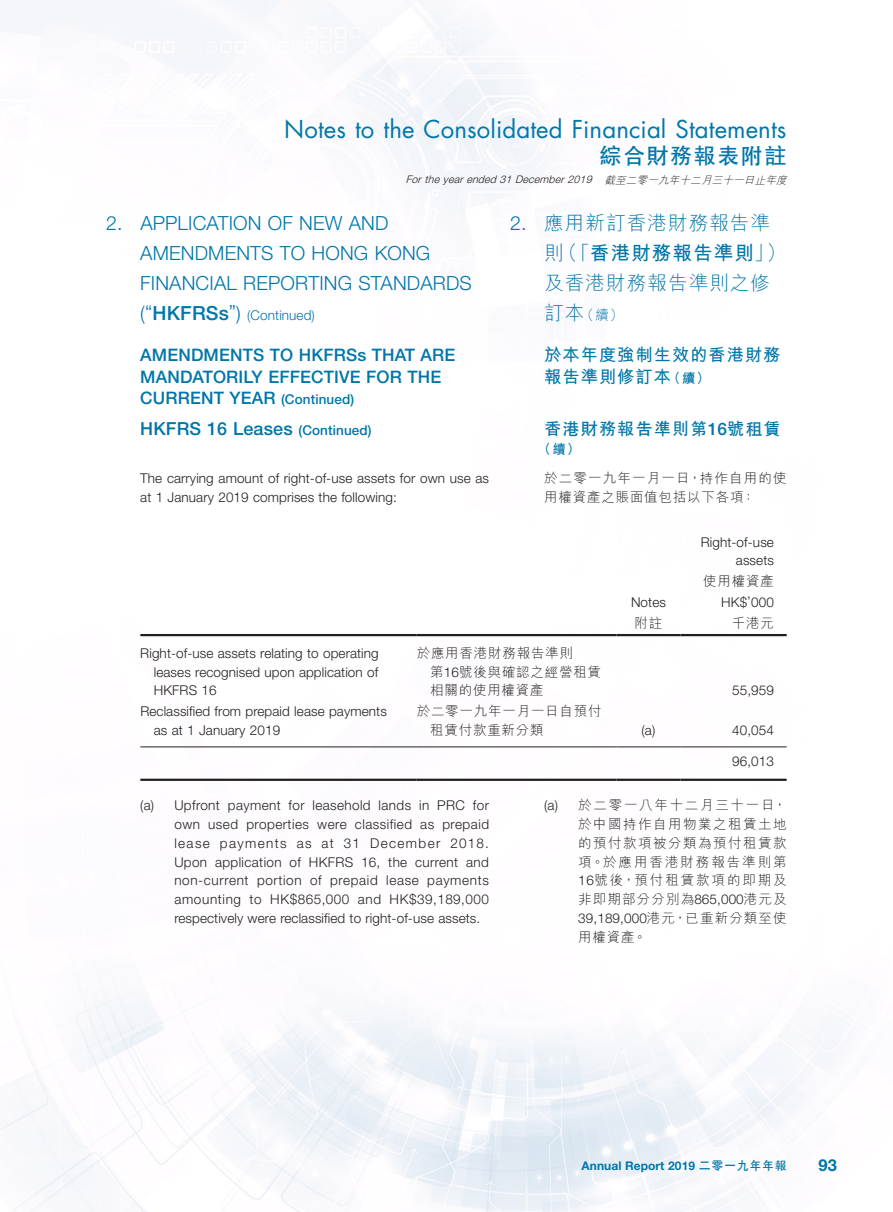
<style>
.page{position:relative;width:893px;height:1212px;background:#fff}
.page>*{position:absolute;margin:0;border:0;box-sizing:border-box;transform-origin:0 0}
.t1{font:24px "Futura Std";letter-spacing:.005em;color:#0076a9}
.t2{font:700 22.5px "C Hei 2 HK";letter-spacing:.045em;color:#0076a9}
.t3{font:300 19.5px/30px "Helvetica Neue LT Std";letter-spacing:.01em;color:#0076a9}
.t4{font:300 19.5px/30px "M Hei HK";letter-spacing:.06em;color:#0076a9}
.t5{font:500 18px "Helvetica Neue LT Std";letter-spacing:.01em;color:#0076a9}
.t6{font:500 17.25px/21.8px "Helvetica Neue LT Std";letter-spacing:.01em;color:#0076a9}
.t7{font:700 17.25px/21.8px "M Hei HK";letter-spacing:.06em;color:#0076a9}
.t8{font:700 17.25px "C Hei 2 HK";letter-spacing:.06em;color:#0076a9}
.t9{font:700 16.5px "Helvetica Neue LT Std";color:#0076a9}
.t10{font:300 13.5px/18.8px "Helvetica Neue LT Std";letter-spacing:.01em;color:#231f20}
.t11{font:300 13.5px/18.8px "M Hei HK";letter-spacing:.06em;color:#231f20}
.t12{font:300 13.5px/18.8px "M Hei HK";letter-spacing:.085em;color:#231f20}
.t13{font:300 13.5px "Helvetica Neue LT Std";letter-spacing:.01em;color:#0076a9}
.t14{font:300 13.5px "M Hei HK";color:#0076a9}
.t15{font:700 13.5px "C Hei 2 HK";color:#0076a9}
.t16{font:700 12px "Helvetica Neue LT Std";letter-spacing:.005em;color:#0076a9}
.t17{font:italic 300 10.5px "Helvetica Neue LT Std";color:#231f20}
.s1{font-family:"M Hei HK"}
.s2{font-size:19.5px}
.s3{font-weight:500;font-size:19.5px}
.s4{font-size:13.5px}
.s5{font-family:"Helvetica Neue LT Std"}
.s6{font-weight:700}
.s7{font-family:"Helvetica Neue LT Std";font-weight:500}
.s8{font-family:"C Hei 2 HK"}
</style>
<div class="page">
<img style="left:0;top:0;width:836px;height:1212px">
<hr style="left:140px;top:634px;width:277px;height:2px;background:#231f20">
<hr style="left:417px;top:634px;width:200px;height:2px;background:#231f20">
<hr style="left:617px;top:634px;width:63px;height:2px;background:#231f20">
<hr style="left:680px;top:634px;width:107px;height:2px;background:#231f20">
<hr style="left:140px;top:746px;width:277px;height:1px;background:#231f20">
<hr style="left:417px;top:746px;width:200px;height:1px;background:#231f20">
<hr style="left:617px;top:746px;width:63px;height:1px;background:#231f20">
<hr style="left:680px;top:746px;width:107px;height:1px;background:#231f20">
<hr style="left:140px;top:779px;width:277px;height:2px;background:#231f20">
<hr style="left:417px;top:779px;width:200px;height:2px;background:#231f20">
<hr style="left:617px;top:779px;width:63px;height:2px;background:#231f20">
<hr style="left:680px;top:779px;width:107px;height:2px;background:#231f20">
<h1 class="t1" style="left:284px;top:114px;width:504px">Notes to the Consolidated Financial Statements</h1>
<h2 class="t2" style="left:599px;top:144px;width:189px">綜合財務報表附註</h2>
<p class="t17" style="left:406px;top:173px;width:385px">Fortheyearended 31 December2019 <span class="s1">截至二零一九年十二月三十一日止年度</span></p>
<h3 class="t3" style="left:140px;top:208px;width:333px;text-indent:-34px">2. APPLICATION OF NEW AND<br>AMENDMENTS TO HONG KONG<br>FINANCIAL REPORTING STANDARDS</h3>
<p class="t13" style="left:140px;top:307px;width:176px"><span class="s2">(“</span><span class="s3">HKFRSs</span><span class="s2">”)</span> (Continued)</p>
<p class="t6" style="left:140px;top:344px;width:317px">AMENDMENTS TO HKFRSs THAT ARE<br>MANDATORILY EFFECTIVE FOR THE<br>CURRENT YEAR <span class="s4">(Continued)</span></p>
<h3 class="t5" style="left:140px;top:417px;width:233px">HKFRS 16 Leases <span class="s4">(Continued)</span></h3>
<p class="t10" style="left:140px;top:469px;width:350px">The carrying amount of right-of-use assets for own use as at 1 January 2019 comprises the following:</p>
<h3 class="t4" style="left:544px;top:208px;width:243px;text-indent:-34px"><span class="s5">2.</span> 應用新訂香港財務報告準則（「<span class="s6">香港財務報告準則</span>」）及香港財務報告準則之修</h3>
<p class="t14" style="left:544px;top:308px;width:80px"><span class="s2">訂本</span>（續）</p>
<p class="t7" style="left:544px;top:342px;width:238px">於本年度強制生效的香港財務報告準則修訂本<span class="s4">（續）</span></p>
<p class="t8" style="left:544px;top:420px;width:238px">香港財務報告準則第<span class="s7">16</span>號租賃</p>
<p class="t15" style="left:538px;top:442px;width:44px">（續）</p>
<p class="t12" style="left:544px;top:469px;width:244px">於二零一九年一月一日，持作自用的使用權資產之賬面值包括以下各項：</p>
<p class="t10" style="left:701px;top:532px;width:75px;text-align:right">Right-of-use assets</p>
<p class="t11" style="left:703px;top:572px;width:72px">使用權資產</p>
<p class="t10" style="left:631px;top:592px;width:36px">Notes</p>
<p class="t10" style="left:721px;top:592px;width:54px">HK$’000</p>
<p class="t11" style="left:635px;top:613px;width:29px">附註</p>
<p class="t11" style="left:732px;top:613px;width:44px">千港元</p>
<p class="t10" style="left:154px;top:643px;width:226px;text-align:justify;text-indent:-14px">Right-of-use assets relating to operating leases recognised upon application of HKFRS 16</p>
<p class="t11" style="left:430px;top:643px;width:172px;text-indent:-14px">於應用香港財務報告準則第<span class="s5">16</span>號後與確認之經營租賃相關的使用權資產</p>
<p class="t10" style="left:154px;top:702px;width:235px;text-indent:-14px">Reclassified from prepaid lease payments as at 1 January 2019</p>
<p class="t11" style="left:430px;top:702px;width:173px;text-indent:-14px">於二零一九年一月一日自預付租賃付款重新分類</p>
<p class="t10" style="left:732px;top:681px;width:43px">55,959</p>
<p class="t10" style="left:642px;top:720px;width:15px">(a)</p>
<p class="t10" style="left:732px;top:720px;width:43px">40,054</p>
<p class="t10" style="left:732px;top:752px;width:43px">96,013</p>
<p class="t10" style="left:174px;top:796px;width:316px;text-align:justify;text-indent:-34px">(a) Upfront payment for leasehold lands in PRC for own used properties were classified as prepaid lease payments as at 31 December 2018.<br>Upon application of HKFRS 16, the current and non-current portion of prepaid lease payments amounting to HK$865,000 and HK$39,189,000 respectively were reclassified to right-of-use assets.</p>
<p class="t11" style="left:578px;top:796px;width:210px;text-align:justify;text-indent:-34px"><span class="s5">(a)</span> 於二零一八年十二月三十一日，於中國持作自用物業之租賃土地的預付款項被分類為預付租賃款項。於應用香港財務報告準則第<span class="s5">16</span>號後，預付租賃款項的即期及非即期部分分別為<span class="s5">865,000</span>港元及</p>
<p class="t10" style="left:578px;top:908px;width:210px">39,189,000<span class="s1">港元，已重新分類至使</span></p>
<p class="t11" style="left:578px;top:927px;width:70px">用權資產。</p>
<p class="t16" style="left:581px;top:1158px;width:207px">Annual Report 2019 <span class="s8">二零一九年年報</span></p>
<p class="t9" style="left:818px;top:1155px;width:20px">93</p>
</div>
